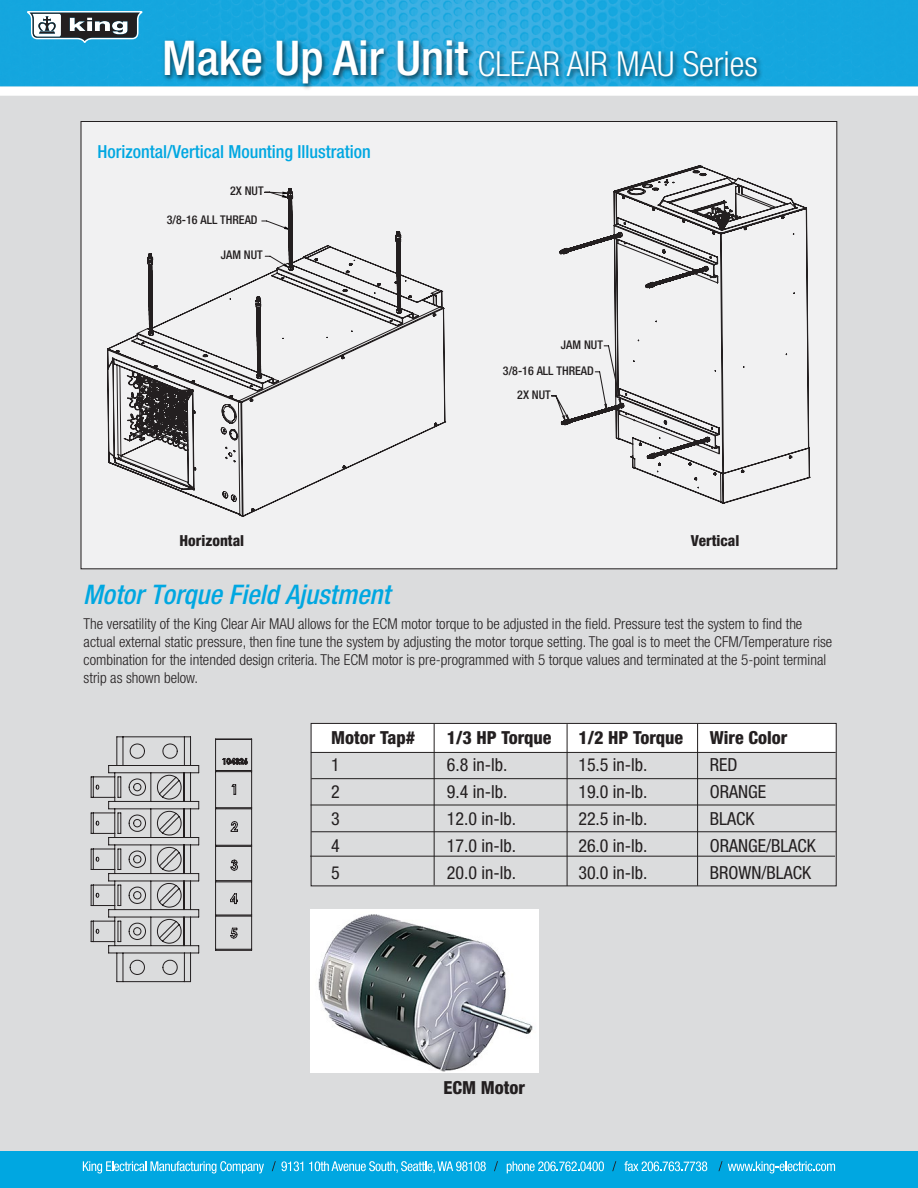
<style>
.page{position:relative;width:918px;height:1188px;background:#dbdcdd}
.page>*{position:absolute;margin:0;border:0;box-sizing:border-box;transform-origin:0 0}
.t1{font:300 condensed 34.5px "Helvetica Neue LT Std";color:#fff}
.t2{font:italic 500 condensed 27px "Helvetica Neue LT Std";color:#00a7e1}
.t3{font:condensed 18px "Helvetica Neue LT Std";color:#231f20}
.t4{font:800 condensed 18px "Helvetica Neue LT Std";color:#231f20}
.t5{font:500 condensed 18px "Helvetica Neue LT Std";color:#00a7e1}
.t6{font:800 condensed 15.15px "Helvetica Neue LT Std";color:#231f20}
.t7{font:300 condensed 15px/18px "Helvetica Neue LT Std";color:#231f20}
.t8{font:500 condensed 12px/26px "Helvetica Neue LT Std";color:#231f20}
.s1{font-weight:500;font-size:48px}
</style>
<div class="page">
<div style="left:81px;top:121px;width:756px;height:448px;background:#f1f1f2;border:1px solid #231f20"></div>
<svg style="left:107px;top:188px;width:339px;height:329px"></svg>
<svg style="left:558px;top:165px;width:253px;height:339px"></svg>
<div style="left:0;top:1151px;width:918px;height:37px;background:#00a7e1"></div>
<svg style="left:83px;top:1161px;width:181px;height:12px"></svg>
<svg style="left:309px;top:1161px;width:177px;height:12px"></svg>
<svg style="left:507px;top:1161px;width:97px;height:12px"></svg>
<svg style="left:624px;top:1161px;width:83px;height:10px"></svg>
<svg style="left:272px;top:1161px;width:31px;height:10px"></svg>
<svg style="left:494px;top:1161px;width:4px;height:10px"></svg>
<svg style="left:612px;top:1161px;width:4px;height:10px"></svg>
<svg style="left:718px;top:1161px;width:117px;height:12px"></svg>
<svg style="left:0;top:86px;width:918px;height:10px;background:#f5fafb"></svg>
<img style="left:0;top:0;width:918px;height:86px">
<svg style="left:27px;top:11px;width:116px;height:32px;background:#698591"></svg>
<svg style="left:90px;top:736px;width:110px;height:246px"></svg>
<svg style="left:215px;top:738px;width:37px;height:213px"></svg>
<div style="left:311px;top:723px;width:525px;height:29px;background:#fff"></div>
<div style="left:311px;top:723px;width:526px;height:163px;border:1px solid #231f20"></div>
<hr style="left:311px;top:752px;width:525px;height:1px;background:#221f1f">
<hr style="left:434px;top:724px;width:1px;height:161px;background:#221f1f">
<hr style="left:567px;top:724px;width:1px;height:162px;background:#221f1f">
<hr style="left:311px;top:778px;width:525px;height:1px;background:#221f1f">
<hr style="left:697px;top:724px;width:1px;height:162px;background:#221f1f">
<hr style="left:311px;top:805px;width:524px;height:1px;background:#221f1f">
<hr style="left:311px;top:831px;width:525px;height:1px;background:#221f1f">
<hr style="left:310px;top:856px;width:525px;height:1px;background:#221f1f">
<img style="left:311px;top:910px;width:227px;height:162px">
<img style="left:158px;top:31px;width:319px;height:64px">
<img style="left:473px;top:43px;width:294px;height:49px">
<h1 class="t1" style="left:162px;top:44px;width:597px"><span class="s1">Make Up Air Unit</span> CLEAR AIR MAU Series</h1>
<p class="t5" style="left:97px;top:141px;width:275px">Horizontal/Vertical Mounting Illustration</p>
<p class="t8" style="left:230px;top:178px;width:35px">2X NUT</p>
<p class="t8" style="left:167px;top:207px;width:92px">3/8-16 ALL THREAD</p>
<p class="t8" style="left:221px;top:242px;width:43px">JAM NUT</p>
<p class="t8" style="left:503px;top:331px;width:101px;text-indent:58px">JAM NUT<br>3/8-16 ALL THREAD</p>
<p class="t8" style="left:517px;top:381px;width:35px">2X NUT</p>
<p class="t6" style="left:179px;top:531px;width:66px">Horizontal</p>
<p class="t6" style="left:691px;top:531px;width:50px">Vertical</p>
<h2 class="t2" style="left:83px;top:578px;width:308px">Motor Torque Field Ajustment</h2>
<p class="t7" style="left:84px;top:615px;width:750px">The versatility of the King Clear Air MAU allows for the ECM motor torque to be adjusted in the field. Pressure test the system to find the actual external static pressure, then fine tune the system by adjusting the motor torque setting. The goal is to meet the CFM/Temperature rise combination for the intended design criteria. The ECM motor is pre-programmed with 5 torque values and terminated at the 5-point terminal strip as shown below.</p>
<p class="t4" style="left:331px;top:726px;width:86px">Motor Tap#</p>
<p class="t4" style="left:447px;top:726px;width:106px">1/3 HP Torque</p>
<p class="t4" style="left:578px;top:726px;width:106px">1/2 HP Torque</p>
<p class="t4" style="left:710px;top:726px;width:79px">Wire Color</p>
<p class="t3" style="left:331px;top:754px;width:10px">1</p>
<p class="t3" style="left:447px;top:754px;width:62px">6.8 in-lb.</p>
<p class="t3" style="left:578px;top:754px;width:71px">15.5 in-lb.</p>
<p class="t3" style="left:710px;top:754px;width:29px">RED</p>
<p class="t3" style="left:331px;top:781px;width:10px">2</p>
<p class="t3" style="left:447px;top:781px;width:62px">9.4 in-lb.</p>
<p class="t3" style="left:578px;top:781px;width:71px">19.0 in-lb.</p>
<p class="t3" style="left:710px;top:781px;width:58px">ORANGE</p>
<p class="t3" style="left:331px;top:808px;width:10px">3</p>
<p class="t3" style="left:447px;top:808px;width:71px">12.0 in-lb.</p>
<p class="t3" style="left:578px;top:808px;width:71px">22.5 in-lb.</p>
<p class="t3" style="left:710px;top:808px;width:46px">BLACK</p>
<p class="t3" style="left:331px;top:835px;width:10px">4</p>
<p class="t3" style="left:447px;top:835px;width:71px">17.0 in-lb.</p>
<p class="t3" style="left:578px;top:835px;width:71px">26.0 in-lb.</p>
<p class="t3" style="left:710px;top:835px;width:108px">ORANGE/BLACK</p>
<p class="t3" style="left:331px;top:862px;width:10px">5</p>
<p class="t3" style="left:447px;top:862px;width:71px">20.0 in-lb.</p>
<p class="t3" style="left:578px;top:862px;width:71px">30.0 in-lb.</p>
<p class="t3" style="left:710px;top:862px;width:103px">BROWN/BLACK</p>
<p class="t4" style="left:444px;top:1076px;width:83px">ECM Motor</p>
</div>
